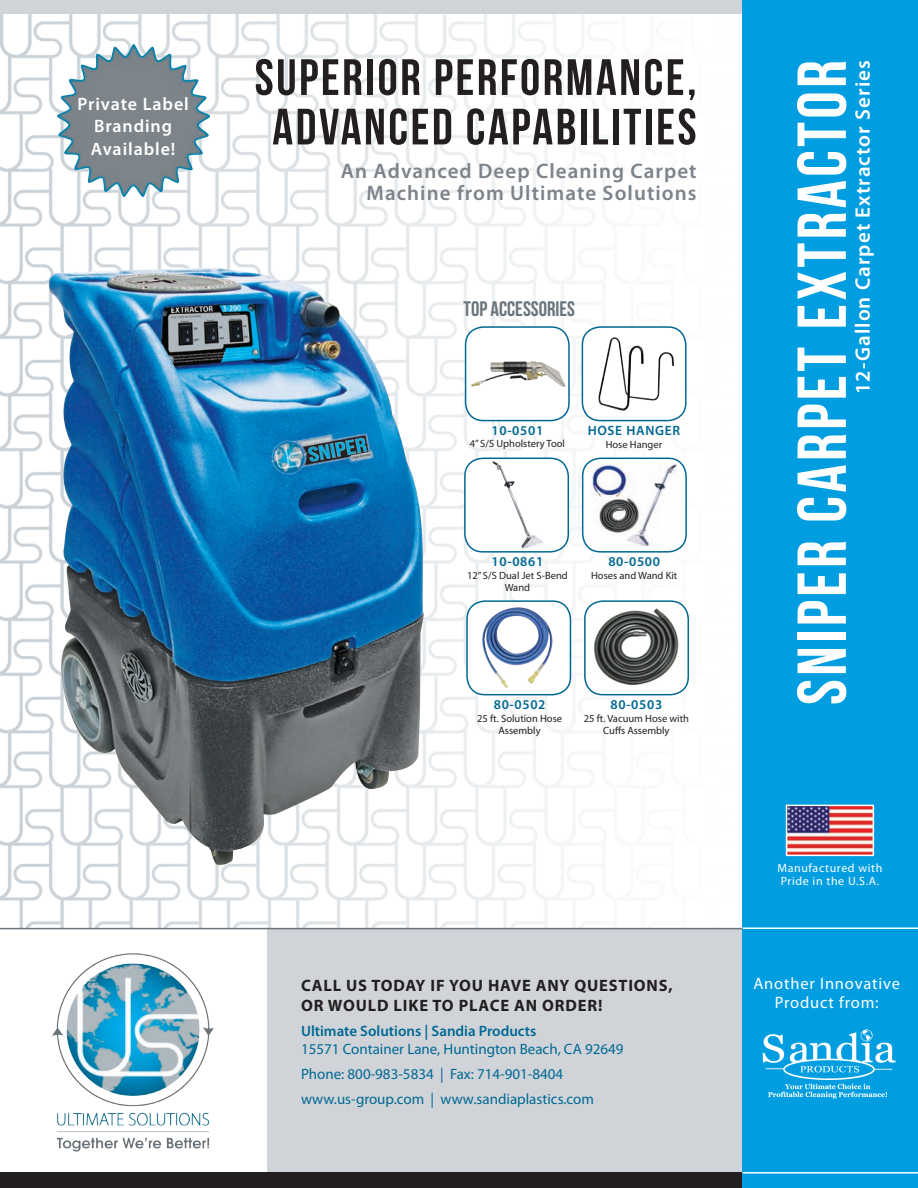
<style>
.page{position:relative;width:918px;height:1188px;background:#fff}
.page>*{position:absolute;margin:0;border:0;box-sizing:border-box;transform-origin:0 0}
.t1{font:69px "Bebas Neue";letter-spacing:.05em;color:#fff}
.t2{font:51px "Bebas Neue";letter-spacing:.05em;color:#231f20}
.t3{font:600 21px/22.5px "Myriad Pro";letter-spacing:.05em;color:#7c838a;text-align:right}
.t4{font:600 21px "Myriad Pro";letter-spacing:.05em;color:#fff}
.t5{font:21px "Bebas Neue";color:#6a747b}
.t6{font:600 18px/22.5px "Myriad Pro";letter-spacing:.05em;color:#fff}
.t7{font:700 16.5px/19.5px "Myriad Pro";letter-spacing:.05em;color:#231f20}
.t8{font:16.5px "Myriad Pro";letter-spacing:.05em;color:#fff}
.t9{font:15px "Myriad Pro";color:#006893}
.t10{font:600 15px "Myriad Pro";color:#006893}
.t11{font:600 13.5px "Myriad Pro";letter-spacing:.05em;color:#006893}
.t12{font:12px "Myriad Pro";letter-spacing:.05em;color:#fff}
.t13{font:10.5px/12.6px "Myriad Pro";color:#231f20;text-align:center}
</style>
<div class="page">
<img style="left:0;top:14px;width:742px;height:914px">
<div style="left:0;top:0;width:918px;height:14px;background:#d0d4d8"></div>
<div style="left:0;top:929px;width:918px;height:259px;background:#d0d4d8"></div>
<div style="left:0;top:928px;width:267px;height:259px;background:#fff"></div>
<div style="left:0;top:1173px;width:918px;height:15px;background:#231f20"></div>
<div style="left:742px;top:0;width:176px;height:1188px;background:#009ee1"></div>
<hr style="left:742px;top:927px;width:176px;height:2px;background:#fff">
<hr style="left:742px;top:1172px;width:176px;height:2px;background:#fff">
<img style="left:57px;top:44px;width:152px;height:153px">
<img style="left:52px;top:953px;width:162px;height:199px">
<div style="left:583px;top:458px;width:103px;height:94px;background:#fff;border-radius:18px"></div>
<div style="left:582px;top:458px;width:105px;height:95px;border:2px solid #006893;border-radius:18px"></div>
<div style="left:465px;top:458px;width:103px;height:94px;background:#fff;border-radius:18px"></div>
<div style="left:464px;top:458px;width:105px;height:95px;border:2px solid #006893;border-radius:18px"></div>
<div style="left:582px;top:327px;width:104px;height:94px;background:#fff;border-radius:18px"></div>
<div style="left:582px;top:326px;width:105px;height:95px;border:2px solid #006893;border-radius:18px"></div>
<div style="left:466px;top:327px;width:103px;height:94px;background:#fff;border-radius:18px"></div>
<div style="left:465px;top:326px;width:105px;height:95px;border:2px solid #006893;border-radius:18px"></div>
<img style="left:471px;top:359px;width:98px;height:33px">
<img style="left:492px;top:460px;width:52px;height:89px">
<img style="left:598px;top:337px;width:76px;height:74px">
<img style="left:763px;top:1029px;width:133px;height:69px">
<hr style="left:0;top:928px;width:743px;height:1px;background:#6a747b">
<img style="left:43px;top:260px;width:387px;height:612px">
<img style="left:789px;top:808px;width:82px;height:45px">
<div style="left:786px;top:805px;width:88px;height:51px;border:2px solid #fff"></div>
<img style="left:592px;top:463px;width:85px;height:82px">
<div style="left:585px;top:601px;width:103px;height:94px;background:#fff;border-radius:18px"></div>
<div style="left:584px;top:600px;width:105px;height:95px;border:2px solid #006893;border-radius:18px"></div>
<div style="left:467px;top:601px;width:103px;height:94px;background:#fff;border-radius:18px"></div>
<div style="left:466px;top:600px;width:105px;height:95px;border:2px solid #006893;border-radius:18px"></div>
<img style="left:482px;top:607px;width:71px;height:81px">
<img style="left:594px;top:608px;width:85px;height:78px">
<p class="t6" style="left:77px;top:92px;width:113px">Private Label</p>
<p class="t6" style="left:91px;top:114px;width:86px">Branding<br>Available!</p>
<p class="t2" style="left:255px;top:49px;width:443px">SUPERIOR PERFORMANCE,</p>
<p class="t2" style="left:272px;top:99px;width:426px">ADVANCED CAPABILITIES</p>
<p class="t3" style="left:341px;top:159px;width:357px">An Advanced Deep Cleaning Carpet<br>Machine from Ultimate Solutions</p>
<p class="t5" style="left:464px;top:297px;width:113px">TOP ACCESSORIES</p>
<p class="t11" style="left:492px;top:422px;width:53px">10-0501</p>
<p class="t13" style="left:470px;top:437px;width:97px">4” S/S Upholstery Tool</p>
<p class="t11" style="left:588px;top:422px;width:94px">HOSE HANGER</p>
<p class="t13" style="left:606px;top:438px;width:58px">Hose Hanger</p>
<p class="t11" style="left:492px;top:553px;width:53px">10-0861</p>
<p class="t13" style="left:467px;top:569px;width:102px">12” S/S Dual Jet S-Bend<br>Wand</p>
<p class="t11" style="left:608px;top:553px;width:53px">80-0500</p>
<p class="t13" style="left:591px;top:569px;width:88px">Hoses and Wand Kit</p>
<p class="t11" style="left:494px;top:696px;width:53px">80-0502</p>
<p class="t13" style="left:477px;top:712px;width:87px">25 ft. Solution Hose</p>
<p class="t13" style="left:499px;top:724px;width:44px">Assembly</p>
<p class="t11" style="left:611px;top:696px;width:53px">80-0503</p>
<p class="t13" style="left:584px;top:712px;width:107px">25 ft. Vacuum Hose with<br>Cuffs Assembly</p>
<p class="t7" style="left:301px;top:976px;width:373px">CALL US TODAY IF YOU HAVE ANY QUESTIONS,<br>OR WOULD LIKE TO PLACE AN ORDER!</p>
<p class="t10" style="left:301px;top:1022px;width:237px">Ultimate Solutions | Sandia Products</p>
<p class="t9" style="left:301px;top:1040px;width:324px">15571 Container Lane, Huntington Beach, CA 92649</p>
<p class="t9" style="left:301px;top:1065px;width:264px">Phone: 800-983-5834 | Fax: 714-901-8404</p>
<p class="t9" style="left:301px;top:1089px;width:294px">www.us-group.com | www.sandiaplastics.com</p>
<p class="t1" style="left:784px;top:705px;width:646px;rotate:-90deg">SNIPER CARPET EXTRACTOR</p>
<p class="t4" style="left:849px;top:394px;width:335px;rotate:-90deg">12-Gallon Carpet Extractor Series</p>
<p class="t12" style="left:777px;top:861px;width:107px">Manufactured with</p>
<p class="t12" style="left:781px;top:873px;width:100px">Pride in the U.S.A.</p>
<p class="t8" style="left:753px;top:973px;width:148px">Another Innovative</p>
<p class="t8" style="left:775px;top:993px;width:105px">Product from:</p>
</div>
